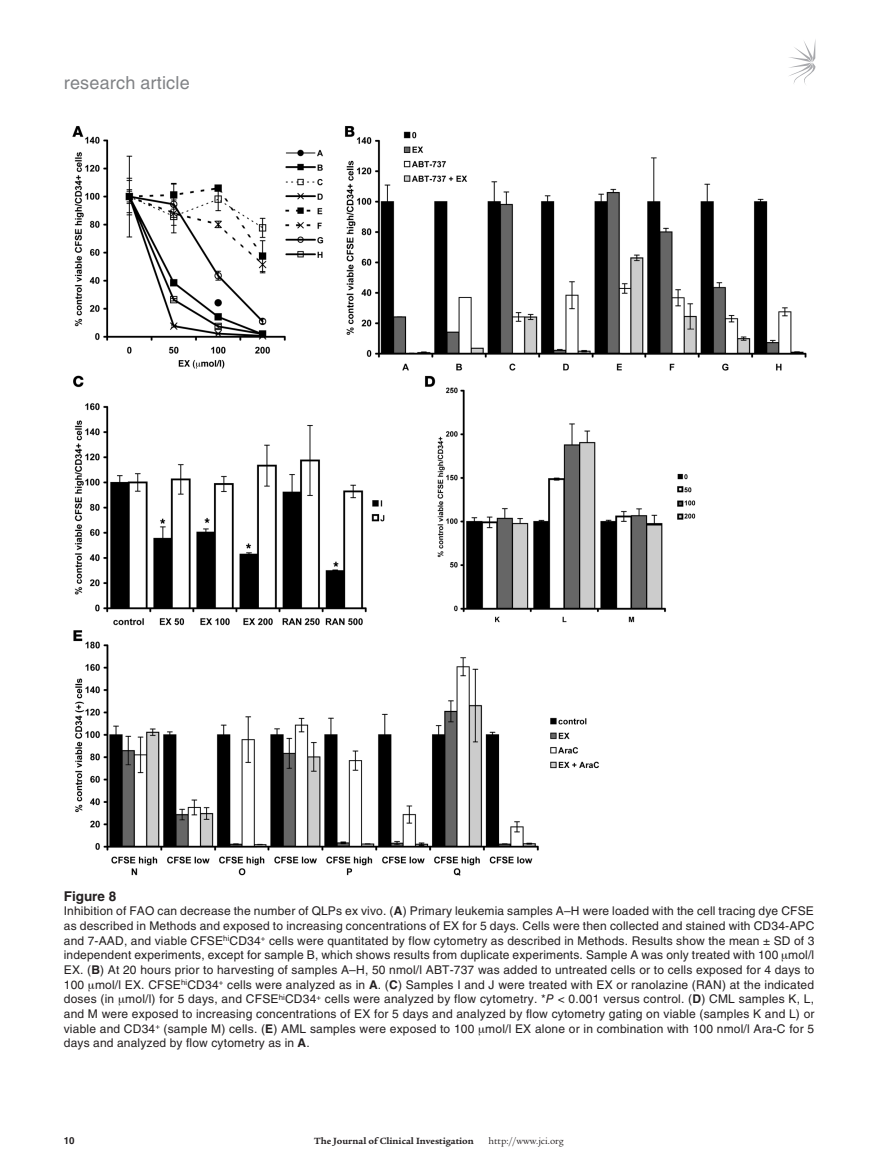
<style>
.page{position:relative;width:878px;height:1174px;background:#fff}
.page>*{position:absolute;margin:0;border:0;box-sizing:border-box;transform-origin:0 0}
.t1{font:18px "Helvetica LT Std";letter-spacing:.01em;color:#808285}
.t2{font:700 13.5px "Helvetica LT Std";color:#231f20}
.t3{font:12px/14.7px "Helvetica LT Std";letter-spacing:.015em;color:#231f20;text-align:justify}
.t4{font:700 9.75px "Legacy Serif Std";color:#231f20}
.t5{font:9.75px "Legacy Serif Std";color:#231f20}
.t6{font:700 9.75px "Helvetica LT Std";color:#231f20}
.s1{font-weight:700}
.s2{font-style:italic}
</style>
<div class="page">
<svg style="left:789px;top:41px;width:26px;height:44px"></svg>
<img style="left:72px;top:126px;width:735px;height:750px">
<h1 class="t1" style="left:64px;top:72px;width:127px">research article</h1>
<p class="t2" style="left:64px;top:887px;width:53px">Figure 8</p>
<p class="t3" style="left:64px;top:904px;width:752px">Inhibition of FAO can decrease the number of QLPs ex vivo. (<span class="s1">A</span>) Primary leukemia samples A–H were loaded with the cell tracing dye CFSE as described in Methods and exposed to increasing concentrations of EX for 5 days. Cells were then collected and stained with CD34-APC and 7-AAD, and viable CFSE<sup>hi</sup>CD34<sup>+</sup> cells were quantitated by flow cytometry as described in Methods. Results show the mean ± SD of 3 independent experiments, except for sample B, which shows results from duplicate experiments. Sample A was only treated with 100 mol/l EX. (<span class="s1">B</span>) At 20 hours prior to harvesting of samples A–H, 50 nmol/l ABT-737 was added to untreated cells or to cells exposed for 4 days to 100 mol/l EX. CFSE<sup>hi</sup>CD34<sup>+</sup> cells were analyzed as in <span class="s1">A</span>. (<span class="s1">C</span>) Samples I and J were treated with EX or ranolazine (RAN) at the indicated doses (in mol/l) for 5 days, and CFSE<sup>hi</sup>CD34<sup>+</sup> cells were analyzed by flow cytometry. *<span class="s2">P</span> &lt; 0.001 versus control. (<span class="s1">D</span>) CML samples K, L, and M were exposed to increasing concentrations of EX for 5 days and analyzed by flow cytometry gating on viable (samples K and L) or viable and CD34<sup>+</sup> (sample M) cells. (<span class="s1">E</span>) AML samples were exposed to 100 mol/l EX alone or in combination with 100 nmol/l Ara-C for 5 days and analyzed by flow cytometry as in <span class="s1">A</span>.</p>
<p class="t6" style="left:64px;top:1134px;width:12px">10</p>
<p class="t4" style="left:314px;top:1135px;width:161px">The Journal of Clinical Investigation</p>
<p class="t5" style="left:488px;top:1135px;width:77px">http://www.jci.org</p>
</div>
